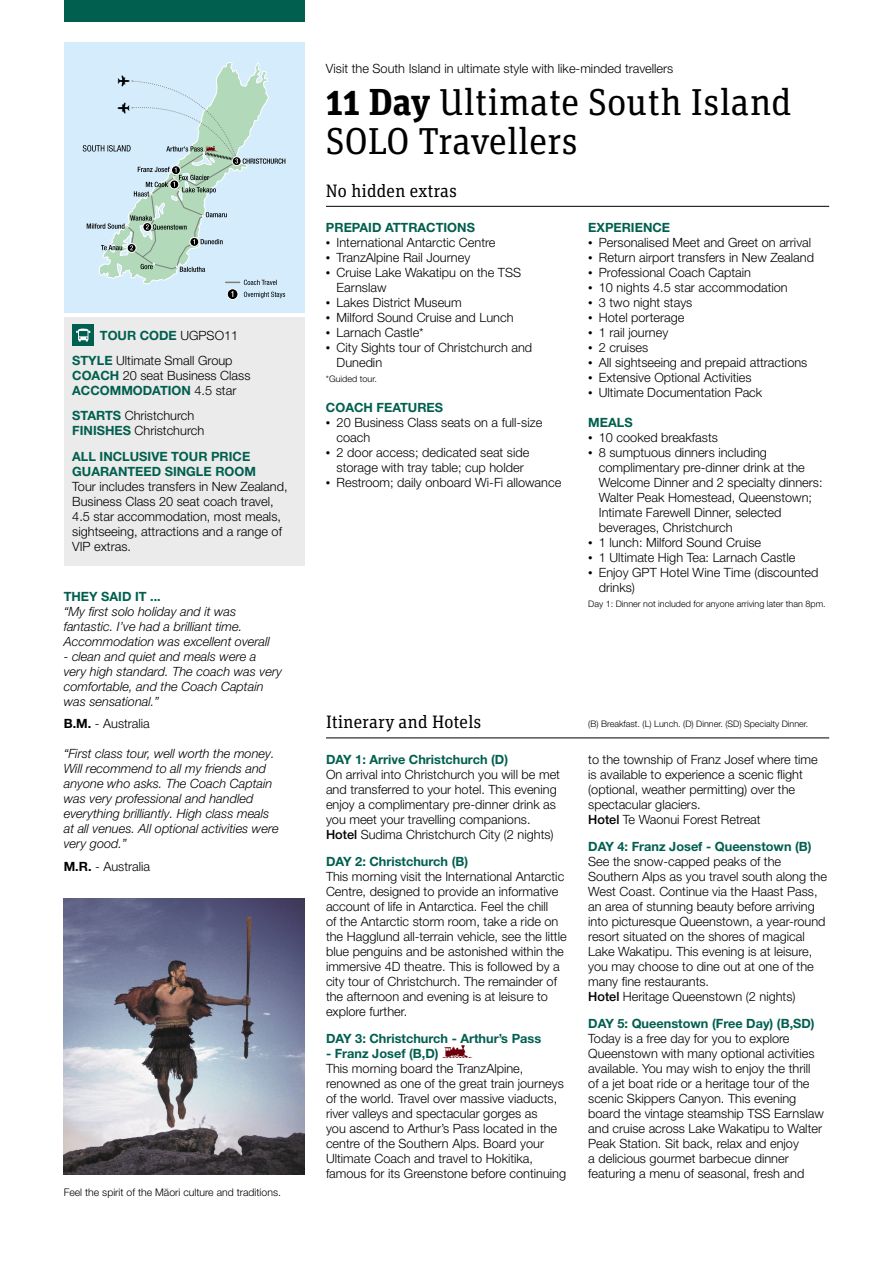
<style>
.page{position:relative;width:893px;height:1263px;background:#fff}
.page>*{position:absolute;margin:0;border:0;box-sizing:border-box;transform-origin:0 0}
.Headline{font:37.5px/39px "Unit Slab OT";color:#000}
.t1{font:18px "Unit Slab OT";color:#000}
.Body_Text{font:300 12.75px/15px "Helvetica Neue LT Pro";color:#000}
.Body_Text-2{font:italic 300 12.75px/15px "Helvetica Neue LT Pro";color:#000}
.Itinerary_Heads{font:700 12.75px "Helvetica Neue LT Pro";color:#005f4f}
.Sub_Heads{font:700 12.75px "Helvetica Neue LT Pro";color:#005f4f}
.Sub_Heads-2{font:300 12.75px "Helvetica Neue LT Pro";color:#000}
.t2{font:300 10.5px "Helvetica Neue LT Pro";color:#000}
.Body_Text-3{font:300 9px "Helvetica Neue LT Pro";color:#000}
.T_C{font:300 9px "Helvetica Neue LT Pro";color:#000}
.s1{font-weight:300;color:#000}
.s2{font-weight:700;color:#005f4f}
.s3{font-weight:700}
.s4{font-size:9px}
.s5{font-weight:500}
</style>
<div class="page">
<div style="left:64px;top:317px;width:241px;height:249px;background:#ebebeb"></div>
<img style="left:64px;top:898px;width:241px;height:277px">
<svg style="left:442px;top:1045px;width:30px;height:13px"></svg>
<hr style="left:326px;top:738px;width:503px;height:1px;background:#000">
<div style="left:64px;top:43px;width:241px;height:270px;background:#d4ecfb"></div>
<div style="left:227px;top:288px;width:11px;height:12px;border:1px solid #fff;border-radius:50%"></div>
<svg style="left:83px;top:62px;width:202px;height:236px"></svg>
<hr style="left:326px;top:206px;width:503px;height:1px;background:#000">
<div style="left:73px;top:324px;width:21px;height:22px;background:#005f4f"></div>
<svg style="left:76px;top:329px;width:14px;height:12px"></svg>
<div style="left:64px;top:0;width:241px;height:22px;background:#005f4f"></div>
<p class="Sub_Heads" style="left:100px;top:327px;width:140px">TOUR CODE <span class="s1">UGPSO11</span></p>
<p class="Sub_Heads-2" style="left:72px;top:352px;width:162px"><span class="s2">STYLE</span> Ultimate Small Group</p>
<p class="Sub_Heads-2" style="left:72px;top:367px;width:180px"><span class="s2">COACH</span> 20 seat Business Class</p>
<p class="Sub_Heads" style="left:72px;top:382px;width:166px">ACCOMMODATION <span class="s1">4.5 star</span></p>
<p class="Body_Text" style="left:72px;top:408px;width:124px"><span class="s2">STARTS</span> Christchurch</p>
<p class="Body_Text" style="left:72px;top:423px;width:133px"><span class="s2">FINISHES</span> Christchurch</p>
<p class="Sub_Heads" style="left:72px;top:448px;width:180px">ALL INCLUSIVE TOUR PRICE</p>
<p class="Sub_Heads" style="left:72px;top:463px;width:185px">GUARANTEED SINGLE ROOM</p>
<p class="Body_Text" style="left:72px;top:478px;width:217px">Tour includes transfers in New Zealand, Business Class 20 seat coach travel, 4.5 star accommodation, most meals, sightseeing, attractions and a range of VIP extras.</p>
<p class="Itinerary_Heads" style="left:64px;top:588px;width:99px">THEY SAID IT ...</p>
<p class="Body_Text-2" style="left:64px;top:603px;width:208px">“My first solo holiday and it was fantastic. I’ve had a brilliant time.<br>Accommodation was excellent overall</p>
<p class="Body_Text-2" style="left:64px;top:648px;width:220px">- clean and quiet and meals were a very high standard. The coach was very comfortable, and the Coach Captain was sensational.”</p>
<p class="Body_Text" style="left:64px;top:716px;width:88px"><span class="s3">B.M.</span> - Australia</p>
<p class="Body_Text-2" style="left:64px;top:746px;width:216px">“First class tour, well worth the money.<br>Will recommend to all my friends and anyone who asks. The Coach Captain was very professional and handled everything brilliantly. High class meals at all venues. All optional activities were very good.”</p>
<p class="Body_Text" style="left:64px;top:858px;width:88px"><span class="s3">M.R.</span> - Australia</p>
<p class="t2" style="left:64px;top:1185px;width:219px">Feel the spirit of the Māori culture and traditions.</p>
<p class="Body_Text" style="left:326px;top:61px;width:349px">Visit the South Island in ultimate style with like-minded travellers</p>
<p class="Headline" style="left:326px;top:82px;width:467px"><span class="s3">11 Day</span> Ultimate South Island<br>SOLO Travellers</p>
<p class="t1" style="left:326px;top:179px;width:132px">No hidden extras</p>
<p class="Sub_Heads" style="left:326px;top:220px;width:150px">PREPAID ATTRACTIONS</p>
<p class="Body_Text" style="left:326px;top:235px;width:171px"><span class="s4">•</span> International Antarctic Centre</p>
<p class="Body_Text" style="left:326px;top:250px;width:146px"><span class="s4">•</span> TranzAlpine Rail Journey</p>
<p class="Body_Text" style="left:326px;top:265px;width:197px"><span class="s4">•</span> Cruise Lake Wakatipu on the TSS</p>
<p class="Body_Text" style="left:337px;top:280px;width:51px">Earnslaw</p>
<p class="Body_Text" style="left:326px;top:295px;width:137px"><span class="s4">•</span> Lakes District Museum</p>
<p class="Body_Text" style="left:326px;top:310px;width:189px"><span class="s4">•</span> Milford Sound Cruise and Lunch</p>
<p class="Body_Text" style="left:326px;top:325px;width:99px"><span class="s4">•</span> Larnach Castle*</p>
<p class="Body_Text" style="left:326px;top:340px;width:208px"><span class="s4">•</span> City Sights tour of Christchurch and</p>
<p class="Body_Text" style="left:337px;top:355px;width:47px">Dunedin</p>
<p class="Body_Text-3" style="left:326px;top:374px;width:52px">*Guided tour.</p>
<p class="Sub_Heads" style="left:326px;top:400px;width:119px">COACH FEATURES</p>
<p class="Body_Text" style="left:337px;top:415px;width:207px;text-indent:-11px"><span class="s4">•</span> 20 Business Class seats on a full-size coach</p>
<p class="Body_Text" style="left:326px;top:445px;width:205px;text-align:center"><span class="s4">•</span> 2 door access; dedicated seat side storage with tray table; cup holder</p>
<p class="Body_Text" style="left:326px;top:475px;width:237px"><span class="s4">•</span> Restroom; daily onboard Wi-Fi allowance</p>
<p class="Sub_Heads" style="left:588px;top:220px;width:83px">EXPERIENCE</p>
<p class="Body_Text" style="left:588px;top:235px;width:224px"><span class="s4">•</span> Personalised Meet and Greet on arrival</p>
<p class="Body_Text" style="left:588px;top:250px;width:227px"><span class="s4">•</span> Return airport transfers in New Zealand</p>
<p class="Body_Text" style="left:588px;top:265px;width:164px"><span class="s4">•</span> Professional Coach Captain</p>
<p class="Body_Text" style="left:588px;top:280px;width:201px"><span class="s4">•</span> 10 nights 4.5 star accommodation</p>
<p class="Body_Text" style="left:588px;top:295px;width:106px"><span class="s4">•</span> 3 two night stays</p>
<p class="Body_Text" style="left:588px;top:310px;width:98px"><span class="s4">•</span> Hotel porterage</p>
<p class="Body_Text" style="left:588px;top:325px;width:82px"><span class="s4">•</span> 1 rail journey</p>
<p class="Body_Text" style="left:588px;top:340px;width:61px"><span class="s4">•</span> 2 cruises</p>
<p class="Body_Text" style="left:588px;top:355px;width:221px"><span class="s4">•</span> All sightseeing and prepaid attractions</p>
<p class="Body_Text" style="left:588px;top:370px;width:165px"><span class="s4">•</span> Extensive Optional Activities</p>
<p class="Body_Text" style="left:588px;top:385px;width:176px"><span class="s4">•</span> Ultimate Documentation Pack</p>
<p class="Sub_Heads" style="left:588px;top:415px;width:46px">MEALS</p>
<p class="Body_Text" style="left:588px;top:430px;width:131px"><span class="s4">•</span> 10 cooked breakfasts</p>
<p class="Body_Text" style="left:599px;top:445px;width:225px;text-indent:-11px"><span class="s4">•</span> 8 sumptuous dinners including complimentary pre-dinner drink at the Welcome Dinner and 2 specialty dinners:<br>Walter Peak Homestead, Queenstown;</p>
<p class="Body_Text" style="left:599px;top:505px;width:184px">Intimate Farewell Dinner, selected</p>
<p class="Body_Text" style="left:599px;top:520px;width:135px">beverages, Christchurch</p>
<p class="Body_Text" style="left:588px;top:535px;width:174px"><span class="s4">•</span> 1 lunch: Milford Sound Cruise</p>
<p class="Body_Text" style="left:588px;top:550px;width:209px"><span class="s4">•</span> 1 Ultimate High Tea: Larnach Castle</p>
<p class="Body_Text" style="left:599px;top:565px;width:221px;text-indent:-11px"><span class="s4">•</span> Enjoy GPT Hotel Wine Time (discounted drinks)</p>
<p class="Body_Text-3" style="left:588px;top:599px;width:239px">Day 1: Dinner not included for anyone arriving later than 8pm.</p>
<p class="t1" style="left:326px;top:711px;width:157px">Itinerary and Hotels</p>
<p class="T_C" style="left:588px;top:718px;width:222px">(B) Breakfast. (L) Lunch. (D) Dinner. (SD) Specialty Dinner.</p>
<p class="Itinerary_Heads" style="left:326px;top:751px;width:184px">DAY 1: Arrive Christchurch (D)</p>
<p class="Body_Text" style="left:326px;top:766px;width:236px">On arrival into Christchurch you will be met and transferred to your hotel. This evening enjoy a complimentary pre-dinner drink as you meet your travelling companions.</p>
<p class="Body_Text" style="left:326px;top:826px;width:229px"><span class="s5">Hotel</span> Sudima Christchurch City (2 nights)</p>
<p class="Itinerary_Heads" style="left:326px;top:853px;width:144px">DAY 2: Christchurch (B)</p>
<p class="Body_Text" style="left:326px;top:868px;width:242px">This morning visit the International Antarctic Centre, designed to provide an informative account of life in Antarctica. Feel the chill<br>of the Antarctic storm room, take a ride on the Hagglund all-terrain vehicle, see the little blue penguins and be astonished within the immersive 4D theatre. This is followed by a city tour of Christchurch. The remainder of the afternoon and evening is at leisure to explore further.</p>
<p class="Itinerary_Heads" style="left:326px;top:1030px;width:217px">DAY 3: Christchurch - Arthur’s Pass</p>
<p class="Itinerary_Heads" style="left:326px;top:1045px;width:114px">- Franz Josef (B,D)</p>
<p class="Body_Text" style="left:326px;top:1060px;width:242px">This morning board the TranzAlpine, renowned as one of the great train journeys of the world. Travel over massive viaducts, river valleys and spectacular gorges as<br>you ascend to Arthur’s Pass located in the centre of the Southern Alps. Board your Ultimate Coach and travel to Hokitika, famous for its Greenstone before continuing</p>
<p class="Body_Text" style="left:588px;top:751px;width:231px">to the township of Franz Josef where time is available to experience a scenic flight (optional, weather permitting) over the spectacular glaciers.</p>
<p class="Body_Text" style="left:588px;top:811px;width:174px"><span class="s5">Hotel</span> Te Waonui Forest Retreat</p>
<p class="Itinerary_Heads" style="left:588px;top:838px;width:225px">DAY 4: Franz Josef - Queenstown (B)</p>
<p class="Body_Text" style="left:588px;top:853px;width:240px">See the snow-capped peaks of the Southern Alps as you travel south along the West Coast. Continue via the Haast Pass, an area of stunning beauty before arriving into picturesque Queenstown, a year-round resort situated on the shores of magical Lake Wakatipu. This evening is at leisure, you may choose to dine out at one of the many fine restaurants.</p>
<p class="Body_Text" style="left:588px;top:988px;width:209px"><span class="s5">Hotel</span> Heritage Queenstown (2 nights)</p>
<p class="Itinerary_Heads" style="left:588px;top:1015px;width:228px">DAY 5: Queenstown (Free Day) (B,SD)</p>
<p class="Body_Text" style="left:588px;top:1030px;width:237px">Today is a free day for you to explore Queenstown with many optional activities available. You may wish to enjoy the thrill of a jet boat ride or a heritage tour of the scenic Skippers Canyon. This evening board the vintage steamship TSS Earnslaw and cruise across Lake Wakatipu to Walter Peak Station. Sit back, relax and enjoy<br>a delicious gourmet barbecue dinner featuring a menu of seasonal, fresh and</p>
</div>
